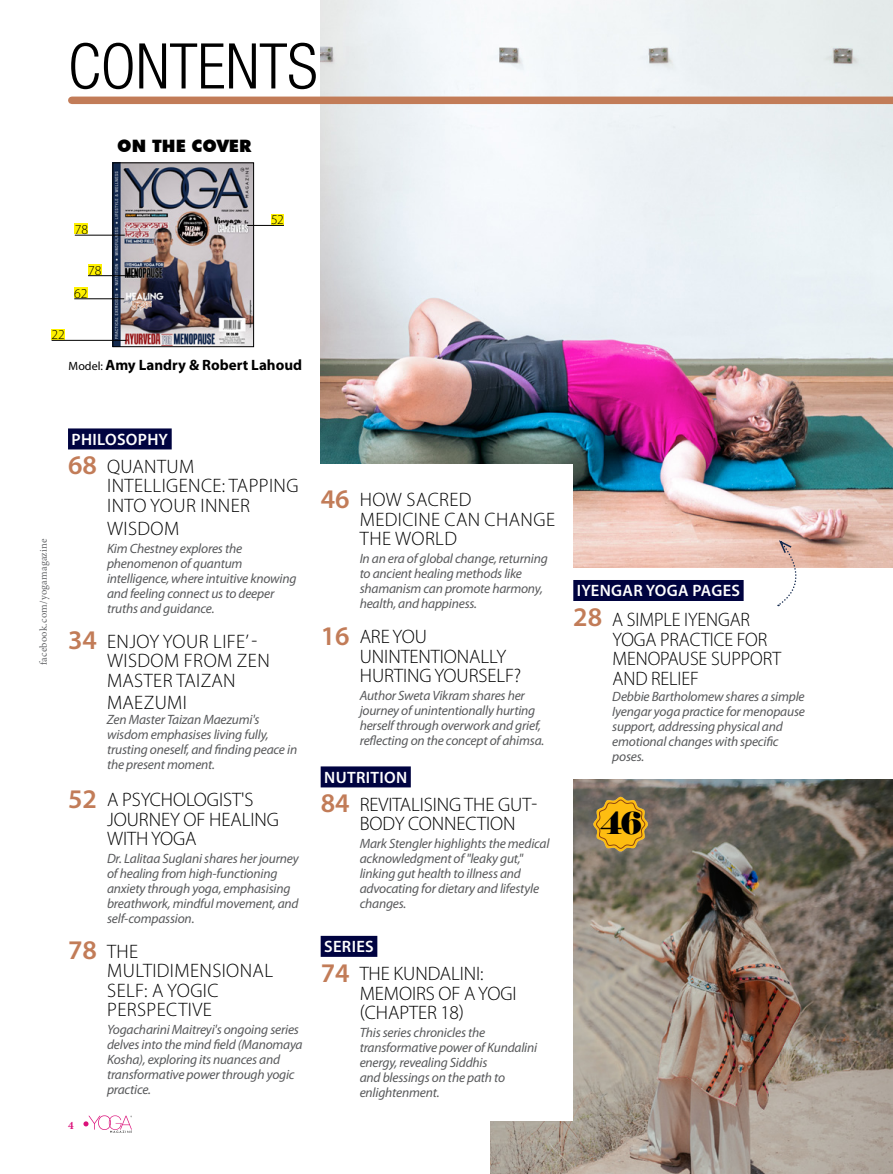
<style>
.page{position:relative;width:893px;height:1174px;background:#fff}
.page>*{position:absolute;margin:0;border:0;box-sizing:border-box;transform-origin:0 0}
.t1{font:300 condensed 63px "Helvetica Neue LT Std";color:#000}
.t2{font:30.75px "Elephant";color:#000}
.t3{font:300 19.5px/19.5px "Myriad Pro";letter-spacing:-.005em;color:#000}
.t4{font:300 19.5px/19.5px "Myriad Pro";letter-spacing:.02em;color:#000}
.t5{font:900 17.1px "Futura BT";color:#000}
.t6{font:600 16.5px "Myriad Pro";letter-spacing:.02em;color:#fff}
.t7{font:700 15px "Myriad Pro";color:#000}
.t8{font:300 13.65px "Myriad Pro";color:#000}
.t9{font:italic 13.5px/15px "Myriad Pro";letter-spacing:-.015em;color:#58595b}
.t10{font:700 11.25px "Minion Pro";color:#db117a}
.t11{font:10.5px "Minion Pro";letter-spacing:.02em;color:#656669}
.s1{font-weight:400;font-size:12px}
.s2{font-weight:600;font-size:27px;color:#c27c58}
</style>
<div class="page">
<svg style="left:83px;top:1115px;width:49px;height:17px"></svg>
<img style="left:321px;top:0;width:572px;height:567px">
<div style="left:310px;top:464px;width:263px;height:265px;background:#fff"></div>
<img style="left:490px;top:779px;width:403px;height:395px">
<div style="left:310px;top:729px;width:263px;height:392px;background:#fff"></div>
<div style="left:72px;top:97px;width:821px;height:7px;background:#c27c58"></div>
<img style="left:115px;top:165px;width:137px;height:180px">
<div style="left:113px;top:163px;width:141px;height:184px;border:1px solid #000"></div>
<div style="left:88px;top:264px;width:13px;height:10px;background:#fff100"></div>
<div style="left:75px;top:224px;width:13px;height:10px;background:#fff100"></div>
<div style="left:74px;top:287px;width:14px;height:11px;background:#fff100"></div>
<div style="left:52px;top:329px;width:13px;height:10px;background:#fff100"></div>
<div style="left:271px;top:214px;width:13px;height:10px;background:#fff100"></div>
<hr style="left:88px;top:275px;width:50px;height:1px;background:#000">
<hr style="left:75px;top:235px;width:50px;height:1px;background:#000">
<hr style="left:74px;top:298px;width:50px;height:1px;background:#000">
<hr style="left:52px;top:340px;width:74px;height:1px;background:#000">
<hr style="left:247px;top:225px;width:37px;height:1px;background:#000">
<div style="left:321px;top:935px;width:56px;height:21px;background:#000340"></div>
<div style="left:573px;top:580px;width:171px;height:21px;background:#000340"></div>
<svg style="left:777px;top:538px;width:33px;height:68px"></svg>
<div style="left:321px;top:766px;width:90px;height:21px;background:#000340"></div>
<div style="left:68px;top:428px;width:104px;height:21px;background:#000340"></div>
<svg style="left:593px;top:796px;width:55px;height:55px;background:#ce9e2b"></svg>
<h1 class="t1" style="left:68px;top:30px;width:251px">CONTENTS</h1>
<p class="t5" style="left:117px;top:136px;width:135px">ON THE COVER</p>
<p class="t8" style="left:75px;top:221px;width:15px">78</p>
<p class="t8" style="left:88px;top:262px;width:15px">78</p>
<p class="t8" style="left:74px;top:285px;width:15px">62</p>
<p class="t8" style="left:52px;top:326px;width:15px">22</p>
<p class="t8" style="left:271px;top:211px;width:14px">52</p>
<p class="t7" style="left:69px;top:355px;width:235px"><span class="s1">Model:</span> Amy Landry &amp; Robert Lahoud</p>
<p class="t11" style="left:36px;top:665px;width:128px;rotate:-90deg">facebook.com/yogamagazine</p>
<p class="t6" style="left:72px;top:429px;width:98px">PHILOSOPHY</p>
<h3 class="t4" style="left:107px;top:456px;width:193px;text-indent:-39px"><span class="s2">68</span> QUANTUM<br>INTELLIGENCE: TAPPING<br>INTO YOUR INNER</h3>
<h3 class="t3" style="left:107px;top:519px;width:73px">WISDOM</h3>
<p class="t9" style="left:107px;top:541px;width:191px">Kim Chestney explores the phenomenon of quantum intelligence, where intuitive knowing and feeling connect us to deeper truths and guidance.</p>
<h3 class="t4" style="left:107px;top:631px;width:164px;text-indent:-39px"><span class="s2">34</span> ENJOY YOUR LIFE’ -<br>WISDOM FROM ZEN<br>MASTER TAIZAN</h3>
<h3 class="t4" style="left:107px;top:692px;width:81px">MAEZUMI</h3>
<p class="t9" style="left:107px;top:711px;width:192px">Zen Master Taizan Maezumi's wisdom emphasises living fully, trusting oneself, and finding peace in the present moment.</p>
<h3 class="t3" style="left:107px;top:789px;width:173px;text-indent:-39px"><span class="s2">52</span> A PSYCHOLOGIST'S<br>JOURNEY OF HEALING<br>WITH YOGA</h3>
<p class="t9" style="left:107px;top:851px;width:193px">Dr. Lalitaa Suglani shares her journey of healing from high-functioning anxiety through yoga, emphasising breathwork, mindful movement, and self-compassion.</p>
<h3 class="t4" style="left:107px;top:941px;width:167px;text-indent:-39px"><span class="s2">78</span> THE<br>MULTIDIMENSIONAL<br>SELF: A YOGIC<br>PERSPECTIVE</h3>
<p class="t9" style="left:107px;top:1022px;width:197px">Yogacharini Maitreyi's ongoing series delves into the mind field (Manomaya<br>Kosha), exploring its nuances and transformative power through yogic practice.</p>
<p class="t10" style="left:68px;top:1117px;width:7px">4</p>
<h3 class="t4" style="left:360px;top:490px;width:197px;text-indent:-39px"><span class="s2">46</span> HOW SACRED<br>MEDICINE CAN CHANGE<br>THE WORLD</h3>
<p class="t9" style="left:360px;top:551px;width:190px">In an era of global change, returning to ancient healing methods like shamanism can promote harmony, health, and happiness.</p>
<h3 class="t3" style="left:360px;top:626px;width:163px;text-indent:-39px"><span class="s2">16</span> ARE YOU<br>UNINTENTIONALLY<br>HURTING YOURSELF?</h3>
<p class="t9" style="left:360px;top:688px;width:186px">Author Sweta Vikram shares her journey of unintentionally hurting herself through overwork and grief, reflecting on the concept of ahimsa.</p>
<p class="t6" style="left:324px;top:767px;width:84px">NUTRITION</p>
<h3 class="t3" style="left:360px;top:794px;width:179px;text-indent:-39px"><span class="s2">84</span> REVITALISING THE GUT-<br>BODY CONNECTION</h3>
<p class="t9" style="left:360px;top:836px;width:191px">Mark Stengler highlights the medical acknowledgment of "leaky gut," linking gut health to illness and advocating for dietary and lifestyle changes.</p>
<p class="t6" style="left:324px;top:936px;width:51px">SERIES</p>
<h3 class="t3" style="left:360px;top:964px;width:158px;text-indent:-39px"><span class="s2">74</span> THE KUNDALINI:<br>MEMOIRS OF A YOGI (CHAPTER 18)</h3>
<p class="t9" style="left:360px;top:1025px;width:179px">This series chronicles the transformative power of Kundalini energy, revealing Siddhis<br>and blessings on the path to enlightenment.</p>
<p class="t6" style="left:577px;top:580px;width:165px">IYENGAR YOGA PAGES</p>
<h3 class="t3" style="left:612px;top:609px;width:170px;text-indent:-39px"><span class="s2">28</span> A SIMPLE IYENGAR<br>YOGA PRACTICE FOR<br>MENOPAUSE SUPPORT<br>AND RELIEF</h3>
<p class="t9" style="left:612px;top:689px;width:194px">Debbie Bartholomew shares a simple<br>Iyengar yoga practice for menopause support, addressing physical and emotional changes with specific poses.</p>
<h2 class="t2" style="left:601px;top:804px;width:43px">46</h2>
</div>
